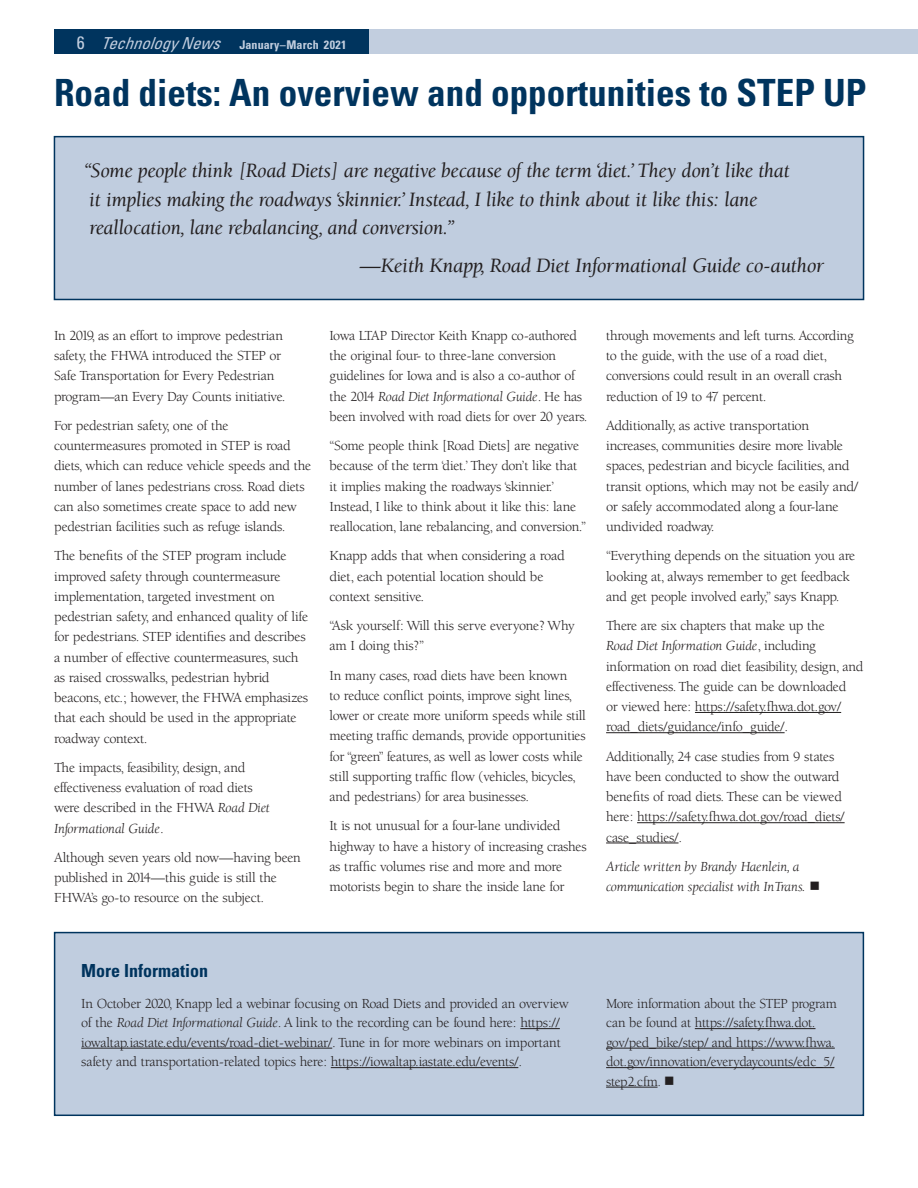
<style>
.page{position:relative;width:918px;height:1188px;background:#fff}
.page>*{position:absolute;margin:0;border:0;box-sizing:border-box;transform-origin:0 0}
.Headline{font:700 condensed 37.5px "Univers";color:#00345e}
.Body_text{font:italic 21px/28.5px "Berkeley";letter-spacing:-.02em;color:#231f20}
.Subhead_1{font:700 condensed 18px "Univers";color:#00345e}
.Body_text-2{font:14.25px/20.2px "Berkeley";letter-spacing:-.025em;color:#231f20}
.Body_text-3{font:italic 14.25px/20.2px "Berkeley";letter-spacing:-.01em;color:#231f20}
.t1{font:700 condensed 12px "Univers";letter-spacing:.01em;color:#c2cedf}
.s1{font-weight:400;font-size:18px}
.s2{font-family:"Univers LT Std";font-weight:400;font-style:italic;font-size:16.5px}
.s3{font-style:italic}
</style>
<div class="page">
<div style="left:304px;top:30px;width:614px;height:24px;background:#c2cedf"></div>
<div style="left:54px;top:30px;width:314px;height:24px;background:#00345e"></div>
<div style="left:54px;top:136px;width:810px;height:164px;background:#c0cddf;border:2px solid #00345e"></div>
<hr style="left:695px;top:712px;width:146px;height:1px;background:#231f20">
<hr style="left:606px;top:732px;width:179px;height:1px;background:#231f20">
<hr style="left:637px;top:822px;width:208px;height:1px;background:#231f20">
<hr style="left:606px;top:843px;width:73px;height:1px;background:#231f20">
<div style="left:54px;top:932px;width:810px;height:184px;background:#c0cddf;border:2px solid #00345e"></div>
<hr style="left:520px;top:1028px;width:40px;height:1px;background:#231f20">
<hr style="left:81px;top:1048px;width:251px;height:1px;background:#231f20">
<hr style="left:331px;top:1067px;width:187px;height:1px;background:#231f20">
<hr style="left:695px;top:1028px;width:121px;height:1px;background:#231f20">
<hr style="left:606px;top:1048px;width:229px;height:1px;background:#231f20">
<hr style="left:606px;top:1067px;width:228px;height:1px;background:#231f20">
<hr style="left:606px;top:1087px;width:52px;height:1px;background:#231f20">
<p class="t1" style="left:77px;top:38px;width:271px"><span class="s1">6</span> <span class="s2">Technology News</span> January–March 2021</p>
<h1 class="Headline" style="left:54px;top:70px;width:814px">Road diets: An overview and opportunities to STEP UP</h1>
<p class="Body_text" style="left:84px;top:157px;width:708px">“Some people think [Road Diets] are negative because of the term ‘diet.’ They don’t like that it implies making the roadways ‘skinnier.’ Instead, I like to think about it like this: lane reallocation, lane rebalancing, and conversion.”</p>
<p class="Body_text" style="left:360px;top:252px;width:466px">—Keith Knapp, Road Diet Informational Guide co-author</p>
<p class="Body_text-2" style="left:54px;top:325px;width:233px">In 2019, as an effort to improve pedestrian safety, the FHWA introduced the STEP or Safe Transportation for Every Pedestrian program—an Every Day Counts initiative.</p>
<p class="Body_text-2" style="left:54px;top:415px;width:259px">For pedestrian safety, one of the countermeasures promoted in STEP is road diets, which can reduce vehicle speeds and the number of lanes pedestrians cross. Road diets can also sometimes create space to add new pedestrian facilities such as refuge islands.</p>
<p class="Body_text-2" style="left:54px;top:546px;width:256px">The benefits of the STEP program include improved safety through countermeasure implementation, targeted investment on pedestrian safety, and enhanced quality of life for pedestrians. STEP identifies and describes a number of effective countermeasures, such as raised crosswalks, pedestrian hybrid beacons, etc.; however, the FHWA emphasizes that each should be used in the appropriate roadway context.</p>
<p class="Body_text-2" style="left:54px;top:757px;width:217px">The impacts, feasibility, design, and effectiveness evaluation of road diets were described in the FHWA <span class="s3">Road Diet Informational Guide</span>.</p>
<p class="Body_text-2" style="left:54px;top:847px;width:248px">Although seven years old now—having been published in 2014—this guide is still the<br>FHWA’s go-to resource on the subject.</p>
<p class="Body_text-2" style="left:330px;top:325px;width:260px">Iowa LTAP Director Keith Knapp co-authored the original four- to three-lane conversion guidelines for Iowa and is also a co-author of the 2014 <span class="s3">Road Diet Informational Guide</span>. He has been involved with road diets for over 20 years.</p>
<p class="Body_text-2" style="left:330px;top:436px;width:258px">“Some people think [Road Diets] are negative because of the term ‘diet.’ They don’t like that it implies making the roadways ‘skinnier.’ Instead, I like to think about it like this: lane reallocation, lane rebalancing, and conversion.”</p>
<p class="Body_text-2" style="left:330px;top:546px;width:237px">Knapp adds that when considering a road diet, each potential location should be context sensitive.</p>
<p class="Body_text-2" style="left:330px;top:616px;width:247px">“Ask yourself: Will this serve everyone? Why am I doing this?”</p>
<p class="Body_text-2" style="left:330px;top:665px;width:258px">In many cases, road diets have been known<br>to reduce conflict points, improve sight lines, lower or create more uniform speeds while still meeting traffic demands, provide opportunities for “green” features, as well as lower costs while still supporting traffic flow (vehicles, bicycles, and pedestrians) for area businesses.</p>
<p class="Body_text-2" style="left:330px;top:816px;width:259px">It is not unusual for a four-lane undivided highway to have a history of increasing crashes as traffic volumes rise and more and more motorists begin to share the inside lane for</p>
<p class="Body_text-2" style="left:606px;top:325px;width:249px">through movements and left turns. According to the guide, with the use of a road diet, conversions could result in an overall crash reduction of 19 to 47 percent.</p>
<p class="Body_text-2" style="left:606px;top:415px;width:254px">Additionally, as active transportation increases, communities desire more livable spaces, pedestrian and bicycle facilities, and transit options, which may not be easily and/ or safely accommodated along a four-lane undivided roadway.</p>
<p class="Body_text-2" style="left:606px;top:546px;width:251px">“Everything depends on the situation you are looking at, always remember to get feedback and get people involved early,” says Knapp.</p>
<p class="Body_text-2" style="left:606px;top:616px;width:259px">There are six chapters that make up the<br><span class="s3">Road Diet Information Guide</span>, including information on road diet feasibility, design, and effectiveness. The guide can be downloaded<br>or viewed here: https://safety.fhwa.dot.gov/ road_diets/guidance/info_guide/.</p>
<p class="Body_text-2" style="left:606px;top:746px;width:240px">Additionally, 24 case studies from 9 states have been conducted to show the outward benefits of road diets. These can be viewed here: https://safety.fhwa.dot.gov/road_diets/ case_studies/.</p>
<p class="Body_text-3" style="left:606px;top:857px;width:215px">Article written by Brandy Haenlein, a communication specialist with InTrans. ■</p>
<h2 class="Subhead_1" style="left:81px;top:959px;width:128px">More Information</h2>
<p class="Body_text-2" style="left:81px;top:994px;width:489px;line-height:19.5px">In October 2020, Knapp led a webinar focusing on Road Diets and provided an overview of the <span class="s3">Road Diet Informational Guide</span>. A link to the recording can be found here: https:// iowaltap.iastate.edu/events/road-diet-webinar/. Tune in for more webinars on important safety and transportation-related topics here: https://iowaltap.iastate.edu/events/.</p>
<p class="Body_text-2" style="left:606px;top:994px;width:232px;line-height:19.5px">More information about the STEP program can be found at https://safety.fhwa.dot. gov/ped_bike/step/ and https://www.fhwa. dot.gov/innovation/everydaycounts/edc_5/ step2.cfm. ■</p>
</div>
